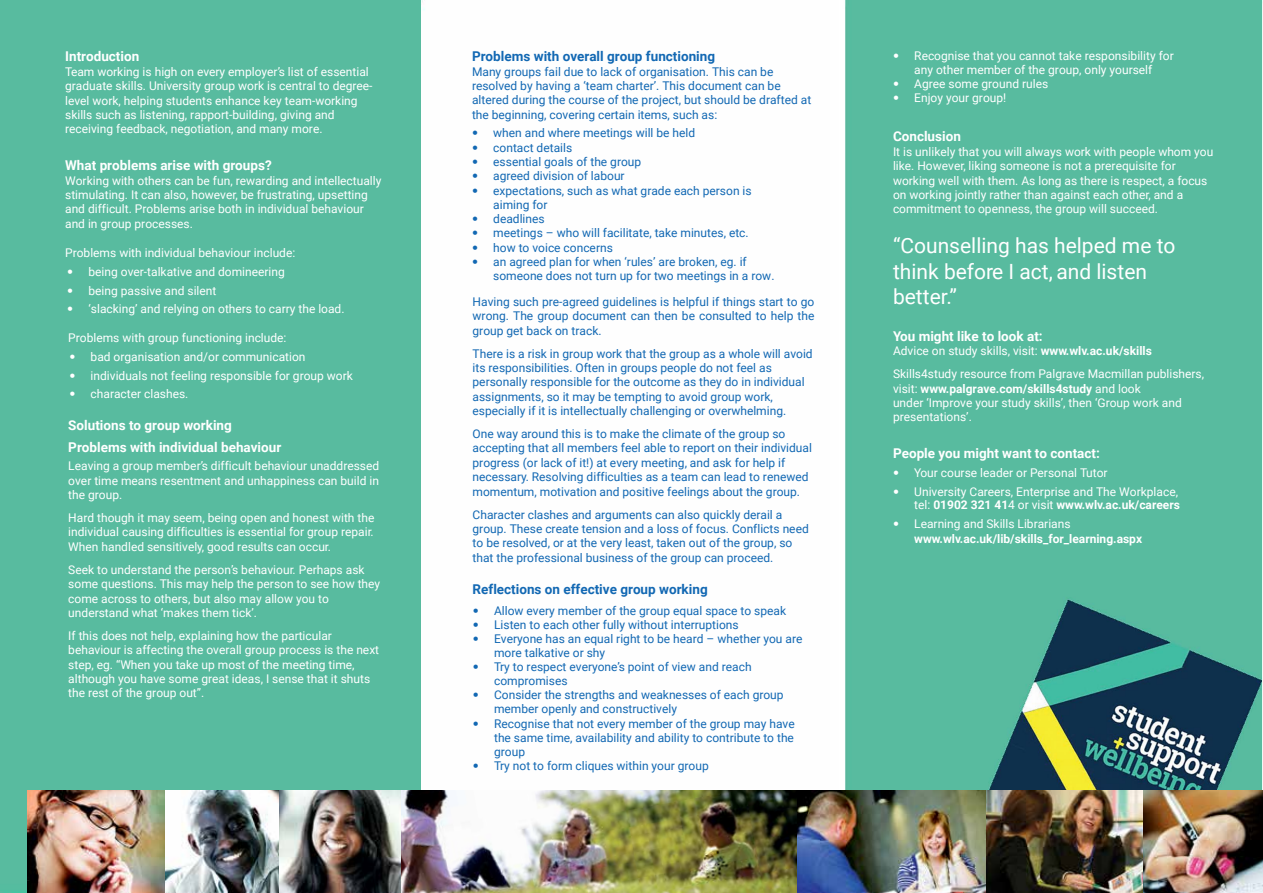
<style>
.page{position:relative;width:1263px;height:893px;background:#fff}
.page>*{position:absolute;margin:0;border:0;box-sizing:border-box;transform-origin:0 0}
.t1{font:21px/25.2px "Roboto";color:#fff}
.t2{font:700 13.5px/21.6px "Roboto";color:#fff}
.t3{font:700 13.5px "Roboto";color:#1268b3}
.t4{font:12px/14.4px "Roboto";color:#fff}
.t5{font:12px/14.4px "Roboto";color:#1268b3}
.t6{font:700 12px/14.5px "Roboto";color:#fff}
.s1{font-family:"Helvetica Neue";font-weight:300}
.s2{font-weight:700}
.s3{font-weight:400}
</style>
<div class="page">
<div style="left:0;top:1px;width:420px;height:889px;background:#58bb9f"></div>
<img style="left:845px;top:0;width:417px;height:790px">
<img style="left:400px;top:790px;width:863px;height:103px">
<img style="left:27px;top:790px;width:373px;height:103px">
<p class="t2" style="left:65px;top:45px;width:76px">Introduction</p>
<p class="t4" style="left:65px;top:64px;width:309px">Team working is high on every employer’s list of essential graduate skills. University group work is central to degree&shy;level work, helping students enhance key team-working skills such as listening, rapport-building, giving and receiving feedback, negotiation, and many more.</p>
<p class="t2" style="left:65px;top:154px;width:208px">What problems arise with groups?</p>
<p class="t4" style="left:65px;top:173px;width:318px">Working with others can be fun, rewarding and intellectually stimulating. It can also, however, be frustrating, upsetting and difficult. Problems arise both in individual behaviour and in group processes.</p>
<p class="t4" style="left:65px;top:245px;width:232px">Problems with individual behaviour include:</p>
<p class="t4" style="left:67px;top:264px;width:219px"><span class="s1">•</span> being over-talkative and domineering</p>
<p class="t4" style="left:67px;top:283px;width:151px"><span class="s1">•</span> being passive and silent</p>
<p class="t4" style="left:67px;top:301px;width:279px"><span class="s1">•</span> ‘slacking’ and relying on others to carry the load.</p>
<p class="t4" style="left:68px;top:330px;width:220px">Problems with group functioning include:</p>
<p class="t4" style="left:69px;top:349px;width:238px"><span class="s1">•</span> bad organisation and/or communication</p>
<p class="t4" style="left:69px;top:368px;width:285px"><span class="s1">•</span> individuals not feeling responsible for group work</p>
<p class="t4" style="left:69px;top:387px;width:121px"><span class="s1">•</span> character clashes.</p>
<p class="t2" style="left:68px;top:414px;width:214px">Solutions to group working<br>Problems with individual behaviour</p>
<p class="t4" style="left:68px;top:458px;width:312px;text-align:justify">Leaving a group member’s difficult behaviour unaddressed over time means resentment and unhappiness can build in the group.</p>
<p class="t4" style="left:68px;top:510px;width:308px;text-align:justify">Hard though it may seem, being open and honest with the individual causing difficulties is essential for group repair.<br>When handled sensitively, good results can occur.</p>
<p class="t4" style="left:68px;top:562px;width:313px">Seek to understand the person’s behaviour. Perhaps ask some questions. This may help the person to see how they come across to others, but also may allow you to understand what ‘makes them tick’.</p>
<p class="t4" style="left:68px;top:628px;width:312px">If this does not help, explaining how the particular behaviour is affecting the overall group process is the next step, eg. “When you take up most of the meeting time, although you have some great ideas, I sense that it shuts the rest of the group out”.</p>
<p class="t3" style="left:472px;top:47px;width:245px">Problems with overall group functioning</p>
<p class="t5" style="left:472px;top:64px;width:341px">Many groups fail due to lack of organisation. This can be resolved by having a ‘team charter’. This document can be altered during the course of the project, but should be drafted at the beginning, covering certain items, such as:</p>
<p class="t5" style="left:472px;top:125px;width:225px"><span class="s1">•</span> when and where meetings will be held</p>
<p class="t5" style="left:472px;top:140px;width:102px"><span class="s1">•</span> contact details</p>
<p class="t5" style="left:472px;top:154px;width:171px"><span class="s1">•</span> essential goals of the group</p>
<p class="t5" style="left:472px;top:169px;width:154px"><span class="s1">•</span> agreed division of labour</p>
<p class="t5" style="left:493px;top:183px;width:260px;line-height:13.6px;text-indent:-21px"><span class="s1">•</span> expectations, such as what grade each person is aiming for</p>
<p class="t5" style="left:472px;top:211px;width:74px"><span class="s1">•</span> deadlines</p>
<p class="t5" style="left:472px;top:225px;width:278px"><span class="s1">•</span> meetings – who will facilitate, take minutes, etc.</p>
<p class="t5" style="left:472px;top:240px;width:142px"><span class="s1">•</span> how to voice concerns</p>
<p class="t5" style="left:493px;top:255px;width:283px;line-height:13.6px;text-indent:-21px"><span class="s1">•</span> an agreed plan for when ‘rules’ are broken, eg. if someone does not turn up for two meetings in a row.</p>
<p class="t5" style="left:473px;top:294px;width:343px;text-align:justify">Having such pre-agreed guidelines is helpful if things start to go wrong. The group document can then be consulted to help the group get back on track.</p>
<p class="t5" style="left:473px;top:346px;width:342px">There is a risk in group work that the group as a whole will avoid its responsibilities. Often in groups people do not feel as personally responsible for the outcome as they do in individual assignments, so it may be tempting to avoid group work, especially if it is intellectually challenging or overwhelming.</p>
<p class="t5" style="left:473px;top:426px;width:341px">One way around this is to make the climate of the group so accepting that all members feel able to report on their individual progress (or lack of it!) at every meeting, and ask for help if necessary. Resolving difficulties as a team can lead to renewed momentum, motivation and positive feelings about the group.</p>
<p class="t5" style="left:473px;top:507px;width:338px">Character clashes and arguments can also quickly derail a group. These create tension and a loss of focus. Conflicts need to be resolved, or at the very least, taken out of the group, so that the professional business of the group can proceed.</p>
<p class="t3" style="left:473px;top:580px;width:237px">Reflections on effective group working</p>
<p class="t5" style="left:473px;top:603px;width:315px"><span class="s1">•</span> Allow every member of the group equal space to speak</p>
<p class="t5" style="left:473px;top:617px;width:267px"><span class="s1">•</span> Listen to each other fully without interruptions</p>
<p class="t5" style="left:494px;top:632px;width:310px;line-height:13.6px;text-indent:-21px"><span class="s1">•</span> Everyone has an equal right to be heard – whether you are more talkative or shy</p>
<p class="t5" style="left:494px;top:660px;width:259px;line-height:13.6px;text-indent:-21px"><span class="s1">•</span> Try to respect everyone’s point of view and reach compromises</p>
<p class="t5" style="left:494px;top:688px;width:291px;line-height:13.6px;text-indent:-21px"><span class="s1">•</span> Consider the strengths and weaknesses of each group member openly and constructively</p>
<p class="t5" style="left:494px;top:716px;width:302px;text-align:justify;text-indent:-21px"><span class="s1">•</span> Recognise that not every member of the group may have the same time, availability and ability to contribute to the group</p>
<p class="t5" style="left:473px;top:758px;width:237px"><span class="s1">•</span> Try not to form cliques within your group</p>
<p class="t4" style="left:893px;top:48px;width:282px;line-height:13.6px;text-align:center"><span class="s1">•</span> Recognise that you cannot take responsibility for any other member of the group, only yourself</p>
<p class="t4" style="left:893px;top:76px;width:157px"><span class="s1">•</span> Agree some ground rules</p>
<p class="t4" style="left:893px;top:91px;width:115px"><span class="s1">•</span> Enjoy your group!</p>
<p class="t2" style="left:893px;top:125px;width:69px">Conclusion</p>
<p class="t4" style="left:893px;top:144px;width:322px">It is unlikely that you will always work with people whom you like. However, liking someone is not a prerequisite for working well with them. As long as there is respect, a focus on working jointly rather than against each other, and a commitment to openness, the group will succeed.</p>
<h1 class="t1" style="left:893px;top:233px;width:284px">“Counselling has helped me to think before I act, and listen better.”</h1>
<p class="t2" style="left:893px;top:325px;width:151px">You might like to look at:</p>
<p class="t4" style="left:893px;top:339px;width:313px;line-height:23px">Advice on study skills, visit: <span class="s2">www.wlv.ac.uk/skills<br></span>Skills4study resource from Palgrave Macmillan publishers,</p>
<p class="t4" style="left:893px;top:381px;width:290px">visit: <span class="s2">www.palgrave.com/skills4study</span> and look<br>under ‘Improve your study skills’, then ‘Group work and presentations’.</p>
<p class="t2" style="left:893px;top:442px;width:208px">People you might want to contact:</p>
<p class="t4" style="left:893px;top:465px;width:216px"><span class="s1">•</span> Your course leader or Personal Tutor</p>
<p class="t4" style="left:893px;top:484px;width:288px;line-height:13.8px;text-align:right"><span class="s1">•</span> University Careers, Enterprise and The Workplace, tel: <span class="s2">01902 321 41</span>4 or visit <span class="s2">www.wlv.ac.uk/careers</span></p>
<p class="t6" style="left:914px;top:516px;width:229px;text-indent:-21px"><span class="s1">•</span> <span class="s3">Learning and Skills Librarians </span>www.wlv.ac.uk/lib/skills_for_learning.aspx</p>
</div>
